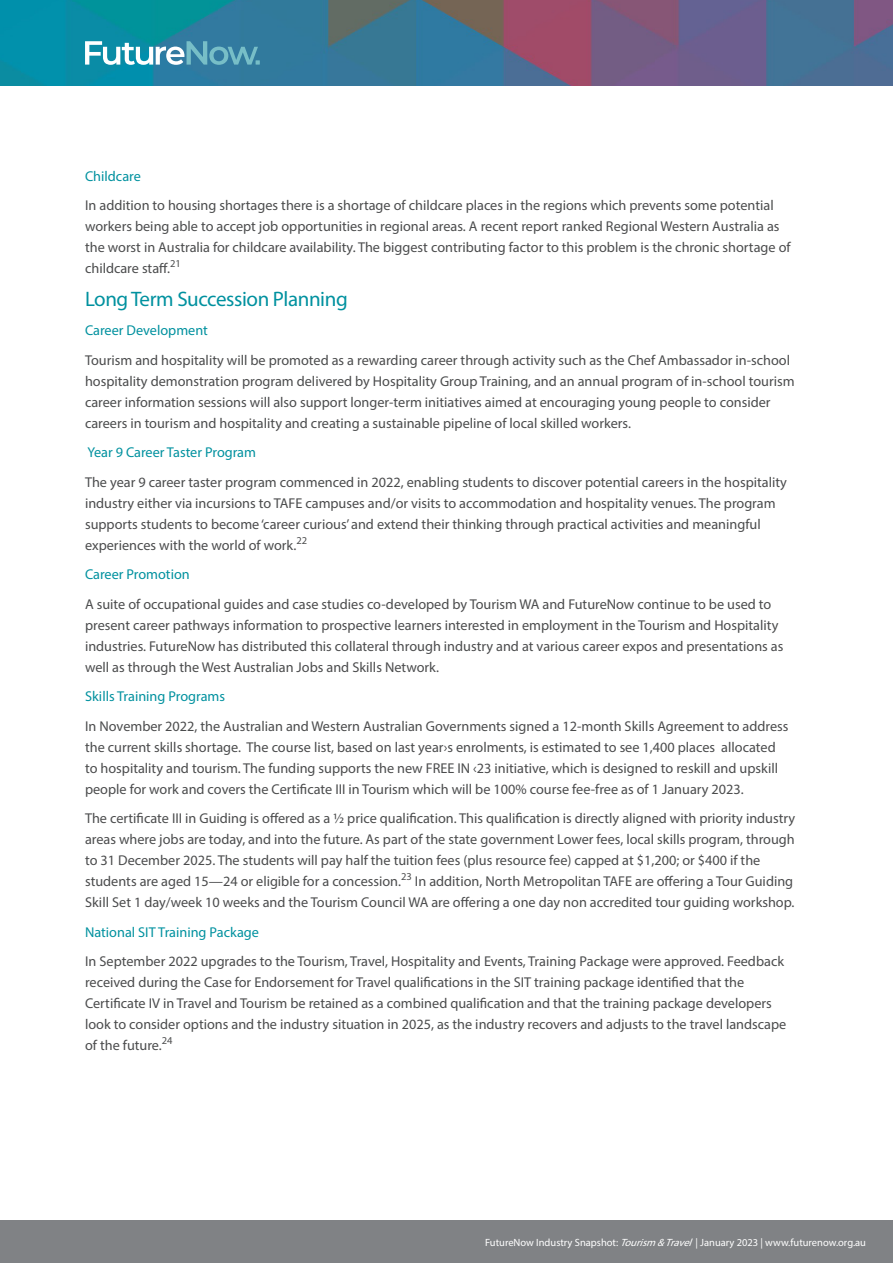
<style>
.page{position:relative;width:893px;height:1263px;background:#fff}
.page>*{position:absolute;margin:0;border:0;box-sizing:border-box;transform-origin:0 0}
.body{font:21px "Myriad Pro";letter-spacing:-.02em;color:#00919f}
.body-2{font:14.25px/21px "Myriad Pro";color:#4b4c4d}
.body-3{font:14.25px "Myriad Pro";color:#00919f}
.t1{font:10.5px "Myriad Pro";color:#fff}
.s1{font-style:italic}
</style>
<div class="page">
<img style="left:0;top:0;width:893px;height:85px">
<div style="left:0;top:1220px;width:893px;height:43px;background:#808285"></div>
<svg style="left:85px;top:41px;width:175px;height:24px"></svg>
<p class="body-3" style="left:85px;top:167px;width:57px">Childcare</p>
<p class="body-2" style="left:85px;top:195px;width:707px">In addition to housing shortages there is a shortage of childcare places in the regions which prevents some potential workers being able to accept job opportunities in regional areas. A recent report ranked Regional Western Australia as the worst in Australia for childcare availability. The biggest contributing factor to this problem is the chronic shortage of childcare staff.<sup>21</sup></p>
<p class="body" style="left:85px;top:286px;width:264px">Long Term Succession Planning</p>
<p class="body-3" style="left:85px;top:322px;width:124px">Career Development</p>
<p class="body-2" style="left:85px;top:349px;width:711px">Tourism and hospitality will be promoted as a rewarding career through activity such as the Chef Ambassador in-school hospitality demonstration program delivered by Hospitality Group Training, and an annual program of in-school tourism career information sessions will also support longer-term initiatives aimed at encouraging young people to consider careers in tourism and hospitality and creating a sustainable pipeline of local skilled workers.</p>
<p class="body-3" style="left:87px;top:444px;width:170px">Year 9 Career Taster Program</p>
<p class="body-2" style="left:85px;top:471px;width:703px">The year 9 career taster program commenced in 2022, enabling students to discover potential careers in the hospitality industry either via incursions to TAFE campuses and/or visits to accommodation and hospitality venues. The program supports students to become ‘career curious’ and extend their thinking through practical activities and meaningful experiences with the world of work.<sup>22</sup></p>
<p class="body-3" style="left:85px;top:566px;width:106px">Career Promotion</p>
<p class="body-2" style="left:85px;top:593px;width:700px">A suite of occupational guides and case studies co-developed by Tourism WA and FutureNow continue to be used to present career pathways information to prospective learners interested in employment in the Tourism and Hospitality industries. FutureNow has distributed this collateral through industry and at various career expos and presentations as well as through the West Australian Jobs and Skills Network.</p>
<p class="body-3" style="left:85px;top:688px;width:142px">Skills Training Programs</p>
<p class="body-2" style="left:85px;top:715px;width:705px">In November 2022, the Australian and Western Australian Governments signed a 12-month Skills Agreement to address the current skills shortage. The course list, based on last year›s enrolments, is estimated to see 1,400 places allocated to hospitality and tourism. The funding supports the new FREE IN ‹23 initiative, which is designed to reskill and upskill people for work and covers the Certificate III in Tourism which will be 100% course fee-free as of 1 January 2023.</p>
<p class="body-2" style="left:85px;top:808px;width:712px">The certificate III in Guiding is offered as a ½ price qualification. This qualification is directly aligned with priority industry areas where jobs are today, and into the future. As part of the state government Lower fees, local skills program, through to 31 December 2025. The students will pay half the tuition fees (plus resource fee) capped at $1,200; or $400 if the students are aged 15—24 or eligible for a concession.<sup>23</sup> In addition, North Metropolitan TAFE are offering a Tour Guiding Skill Set 1 day/week 10 weeks and the Tourism Council WA are offering a one day non accredited tour guiding workshop.</p>
<p class="body-3" style="left:85px;top:923px;width:175px">National SIT Training Package</p>
<p class="body-2" style="left:85px;top:951px;width:703px">In September 2022 upgrades to the Tourism, Travel, Hospitality and Events, Training Package were approved. Feedback received during the Case for Endorsement for Travel qualifications in the SIT training package identified that the Certificate IV in Travel and Tourism be retained as a combined qualification and that the training package developers look to consider options and the industry situation in 2025, as the industry recovers and adjusts to the travel landscape of the future.<sup>24</sup></p>
<p class="t1" style="left:485px;top:1236px;width:382px">FutureNow Industry Snapshot: <span class="s1">Tourism &amp;Travel</span>| January 2023 | www.futurenow.org.au</p>
</div>
